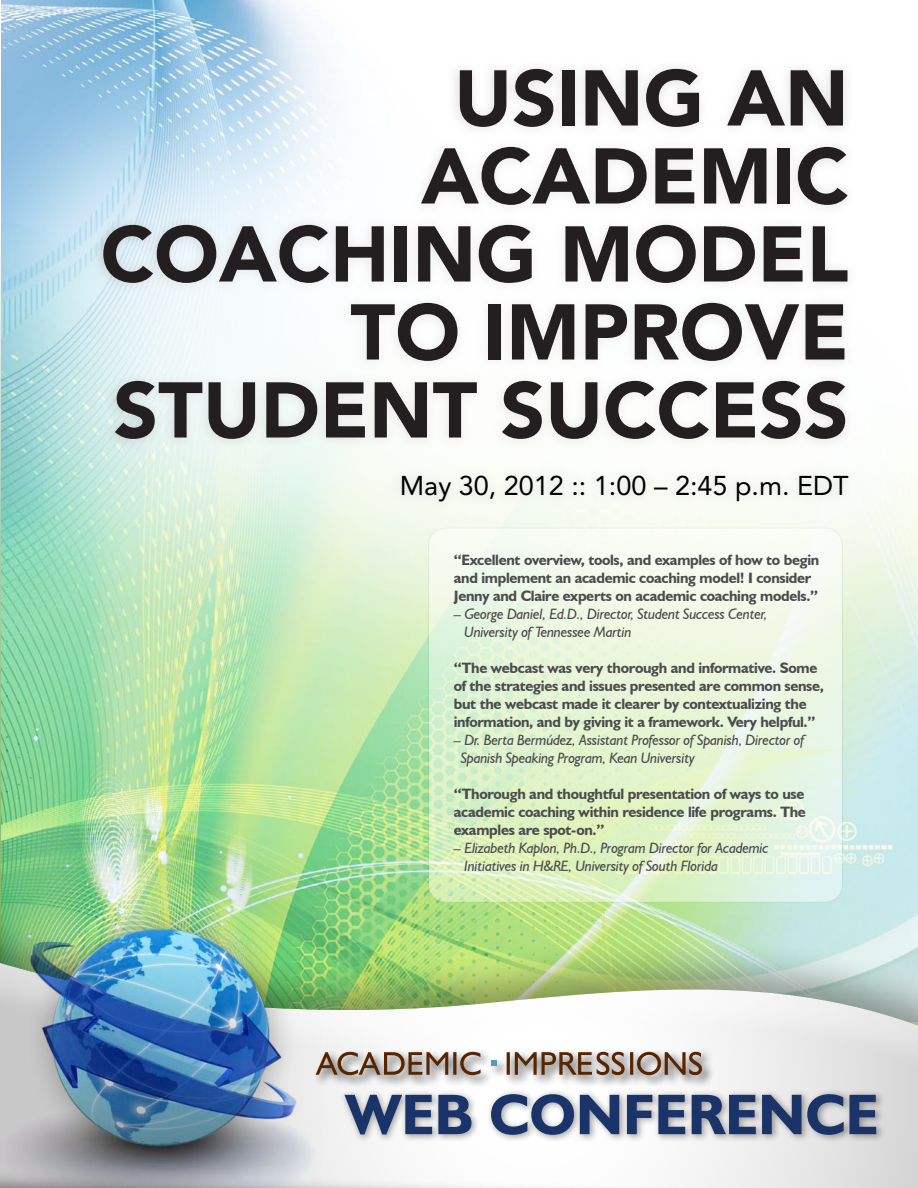
<style>
.page{position:relative;width:918px;height:1188px;background:#fff}
.page>*{position:absolute;margin:0;border:0;box-sizing:border-box;transform-origin:0 0}
.COVER_TITLE{font:900 78px/78px "Avenir LT Std";color:#231f20;text-align:right}
.COVER_TITLE-2{font:700 57.6px "Humanist 521 BT";color:#1a3368}
.COVER_DATE_TIME{font:27px "Avenir LT Std";color:#000}
.Paragraph_Style_1{font:700 15px/18px "Humanist 521 BT";letter-spacing:-.02em;color:#4b4c4d}
.Paragraph_Style_1-2{font:italic 15px/18px "Humanist 521 BT";letter-spacing:-.02em;color:#4b4c4d}
</style>
<div class="page">
<img style="left:1px;top:702px;width:917px;height:200px">
<div style="left:0;top:902px;width:918px;height:286px;background:#231f20;opacity:.4"></div>
<div style="left:0;top:946px;width:918px;height:242px;background:#fff;opacity:.75"></div>
<div style="left:0;top:1096px;width:918px;height:92px;background:#231f20;opacity:.75"></div>
<img style="left:0;top:886px;width:322px;height:302px">
<div style="left:0;top:0;width:918px;height:702px;background:#fff;opacity:.82"></div>
<div style="left:340px;top:1089px;width:546px;height:55px;background:#231f20;opacity:.4"></div>
<div style="left:313px;top:1049px;width:401px;height:39px;background:#231f20;opacity:.75"></div>
<svg style="left:316px;top:1052px;width:386px;height:23px;background:#a69589"></svg>
<svg style="left:428px;top:528px;width:414px;height:374px;background:#e7f5da"></svg>
<p class="COVER_TITLE" style="left:101px;top:59px;width:749px">USING AN<br>ACADEMIC<br>COACHING MODEL<br>TO IMPROVE<br>STUDENT SUCCESS</p>
<p class="COVER_DATE_TIME" style="left:400px;top:469px;width:450px">May 30, 2012 :: 1:00 – 2:45 p.m. EDT</p>
<p class="Paragraph_Style_1" style="left:454px;top:550px;width:367px">“Excellent overview, tools, and examples of how to begin and implement an academic coaching model! I consider<br>Jenny and Claire experts on academic coaching models.”</p>
<p class="Paragraph_Style_1-2" style="left:464px;top:604px;width:305px;text-indent:-10px">– George Daniel, Ed.D., Director, Student Success Center,<br>University of Tennessee Martin</p>
<p class="Paragraph_Style_1" style="left:454px;top:658px;width:372px">“The webcast was very thorough and informative. Some of the strategies and issues presented are common sense, but the webcast made it clearer by contextualizing the information, and by giving it a framework. Very helpful.”</p>
<p class="Paragraph_Style_1-2" style="left:461px;top:730px;width:345px;text-indent:-7px">– Dr. Berta Bermúdez, Assistant Professor of Spanish, Director of<br>Spanish Speaking Program, Kean University</p>
<p class="Paragraph_Style_1" style="left:454px;top:784px;width:354px;text-align:justify">“Thorough and thoughtful presentation of ways to use academic coaching within residence life programs. The examples are spot-on.”</p>
<p class="Paragraph_Style_1-2" style="left:464px;top:838px;width:306px;text-indent:-10px">– Elizabeth Kaplon, Ph.D., Program Director for Academic<br>Initiatives in H&amp;RE, University of South Florida</p>
<p class="COVER_TITLE-2" style="left:345px;top:1079px;width:535px">WEB CONFERENCE</p>
</div>
